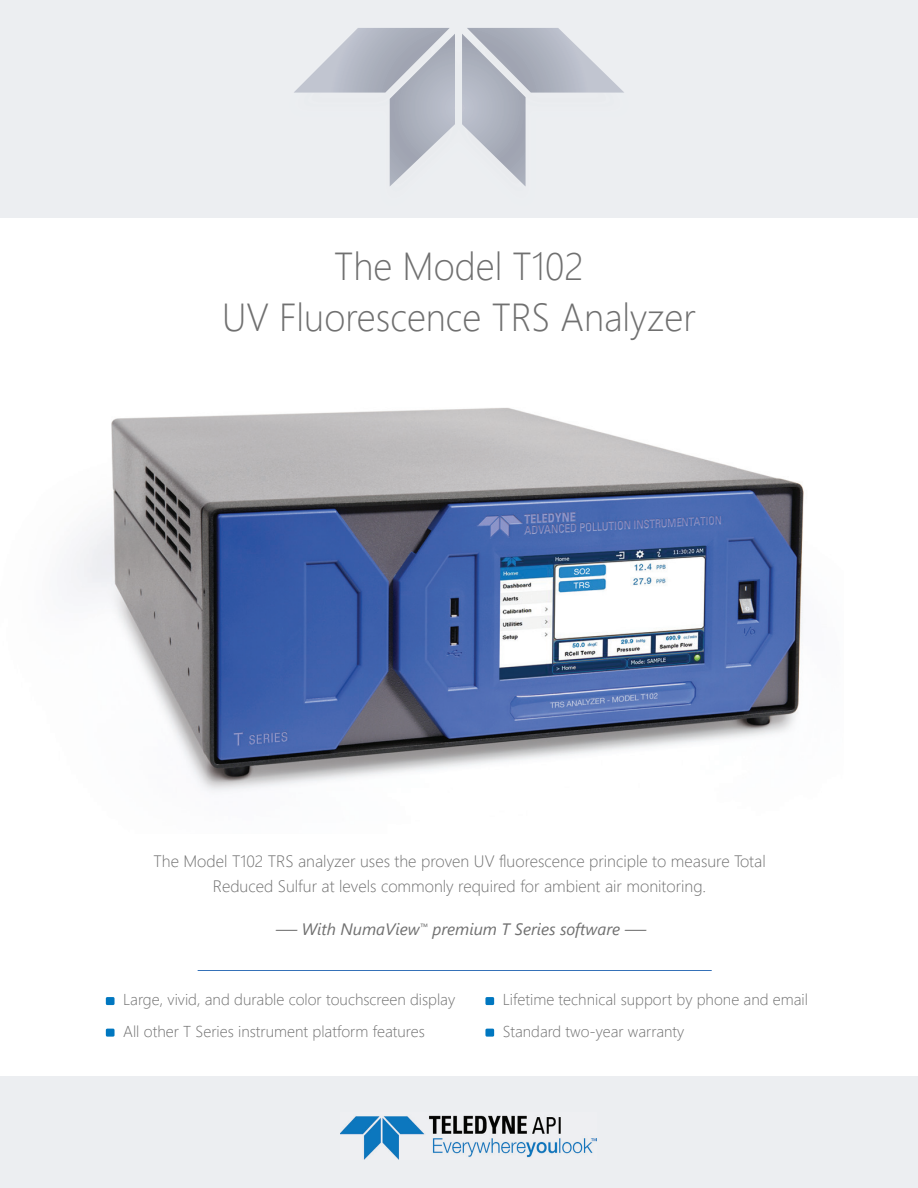
<style>
.page{position:relative;width:918px;height:1188px;background:#fff}
.page>*{position:absolute;margin:0;border:0;box-sizing:border-box;transform-origin:0 0}
.t1{font:300 39px/51px "Segoe UI";color:#707070;text-align:center;scale:.96 1}
.t2{font:300 16.5px/25.5px "Segoe UI";color:#707070;text-align:center}
.t3{font:italic 16.5px "Segoe UI";color:#707070;scale:1.3 1}
.t4{font:300 15.75px/31.5px "Segoe UI";color:#707070}
.t5{font:300 15.6px "Segoe UI";color:#707070}
</style>
<div class="page">
<div style="left:0;top:1077px;width:918px;height:111px;background:#eceef1"></div>
<div style="left:0;top:0;width:918px;height:217px;background:#eceef1"></div>
<svg style="left:294px;top:28px;width:330px;height:158px"></svg>
<div style="left:106px;top:997px;width:9px;height:8px;background:#0077c0;border-radius:2px"></div>
<div style="left:106px;top:1029px;width:9px;height:8px;background:#0077c0;border-radius:2px"></div>
<div style="left:485px;top:997px;width:9px;height:8px;background:#0077c0;border-radius:2px"></div>
<div style="left:485px;top:1029px;width:9px;height:8px;background:#0077c0;border-radius:2px"></div>
<img style="left:340px;top:1115px;width:257px;height:45px">
<img style="left:69px;top:408px;width:735px;height:384px">
<hr style="left:198px;top:970px;width:514px;height:1px;background:#3571b8">
<h1 class="t1" style="left:222px;top:237px;width:495px">The Model T102<br>UV Fluorescence TRS Analyzer</h1>
<p class="t2" style="left:153px;top:847px;width:614px">The Model T102 TRS analyzer uses the proven UV fluorescence principle to measure Total<br>Reduced Sulfur at levels commonly required for ambient air monitoring.</p>
<p class="t3" style="left:276px;top:914px;width:286px">— With NumaView<sup>™</sup> premium T Series software —</p>
<p class="t4" style="left:123px;top:982px;width:334px">Large, vivid, and durable color touchscreen display<br>All other T Series instrument platform features</p>
<p class="t4" style="left:503px;top:982px;width:307px">Lifetime technical support by phone and email</p>
<p class="t5" style="left:503px;top:1016px;width:183px">Standard two-year warranty</p>
</div>
